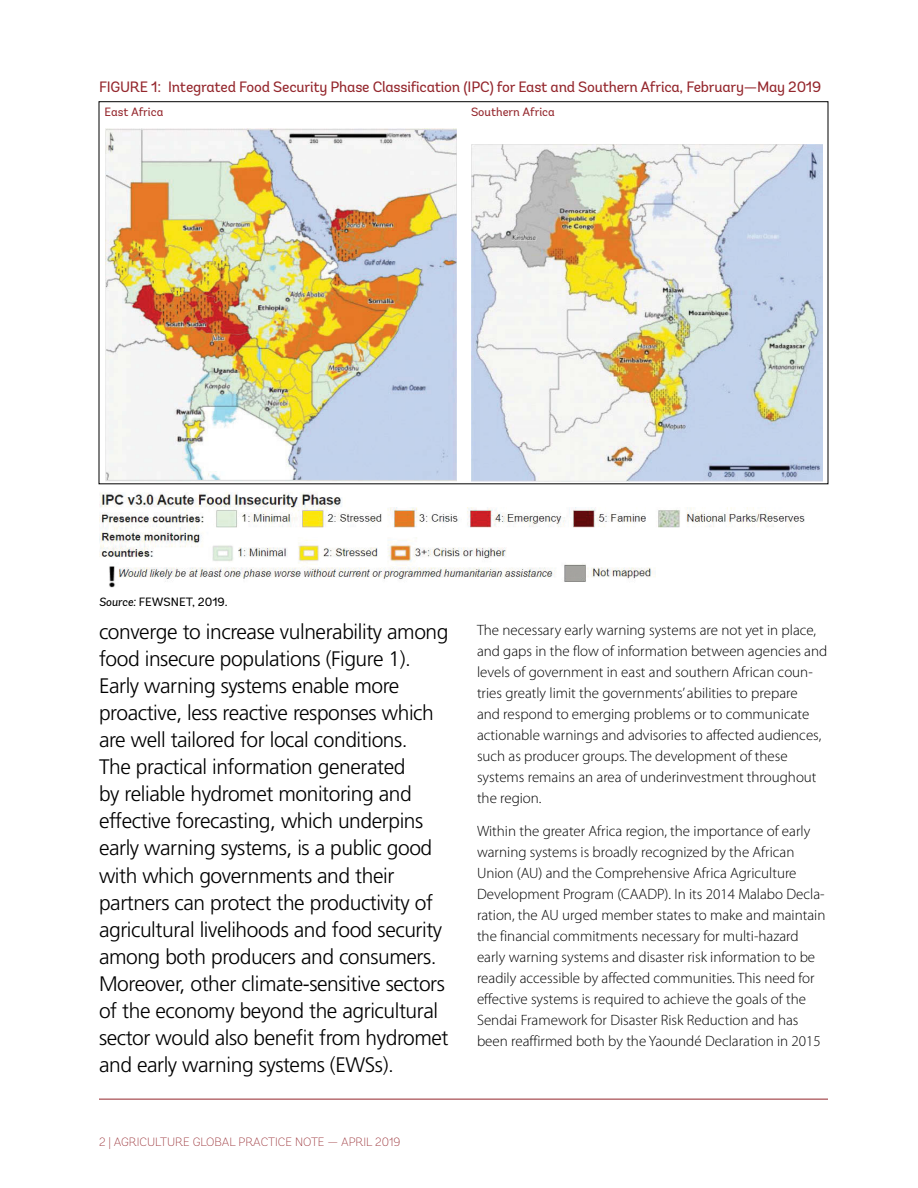
<style>
.page{position:relative;width:918px;height:1188px;background:#fff}
.page>*{position:absolute;margin:0;border:0;box-sizing:border-box;transform-origin:0 0}
.t1{font:300 21px/27px "Frutiger LT Std";letter-spacing:-.02em;color:#000}
.t2{font:300 15px/21px "Myriad Pro";color:#000}
.t3{font:15px "Andes";letter-spacing:-.015em;color:#94262c}
.t4{font:200 12px "Andes";color:#94262c}
.t5{font:12px "Andes";color:#94262c}
.t6{font:12px "Andes";color:#000}
.s1{font-style:italic}
</style>
<div class="page">
<hr style="left:99px;top:1099px;width:729px;height:1px;background:#94262c">
<img style="left:105px;top:128px;width:351px;height:353px">
<img style="left:472px;top:145px;width:351px;height:336px">
<img style="left:99px;top:493px;width:706px;height:95px">
<p class="t3" style="left:99px;top:78px;width:724px">FIGURE 1: Integrated Food Security Phase Classification (IPC) for East and Southern Africa, February—May 2019</p>
<p class="t5" style="left:105px;top:105px;width:60px">East Africa</p>
<p class="t5" style="left:471px;top:105px;width:85px">Southern Africa</p>
<p class="t6" style="left:99px;top:595px;width:130px"><span class="s1">Source:</span> FEWSNET, 2019.</p>
<p class="t1" style="left:99px;top:619px;width:351px">converge to increase vulnerability among food insecure populations (Figure 1).<br>Early warning systems enable more proactive, less reactive responses which are well tailored for local conditions.<br>The practical information generated<br>by reliable hydromet monitoring and effective forecasting, which underpins early warning systems, is a public good with which governments and their partners can protect the productivity of agricultural livelihoods and food security among both producers and consumers.<br>Moreover, other climate-sensitive sectors of the economy beyond the agricultural sector would also benefit from hydromet and early warning systems (EWSs).</p>
<p class="t2" style="left:477px;top:620px;width:352px">The necessary early warning systems are not yet in place, and gaps in the flow of information between agencies and levels of government in east and southern African coun&shy;tries greatly limit the governments’ abilities to prepare<br>and respond to emerging problems or to communicate actionable warnings and advisories to affected audiences, such as producer groups. The development of these systems remains an area of underinvestment throughout the region.</p>
<p class="t2" style="left:477px;top:821px;width:350px">Within the greater Africa region, the importance of early warning systems is broadly recognized by the African Union (AU) and the Comprehensive Africa Agriculture Development Program (CAADP). In its 2014 Malabo Decla&shy;ration, the AU urged member states to make and maintain the financial commitments necessary for multi-hazard early warning systems and disaster risk information to be readily accessible by affected communities. This need for effective systems is required to achieve the goals of the Sendai Framework for Disaster Risk Reduction and has been reaffirmed both by the Yaoundé Declaration in 2015</p>
<p class="t4" style="left:99px;top:1135px;width:303px">2 | AGRICULTURE GLOBAL PRACTICE NOTE — APRIL 2019</p>
</div>
